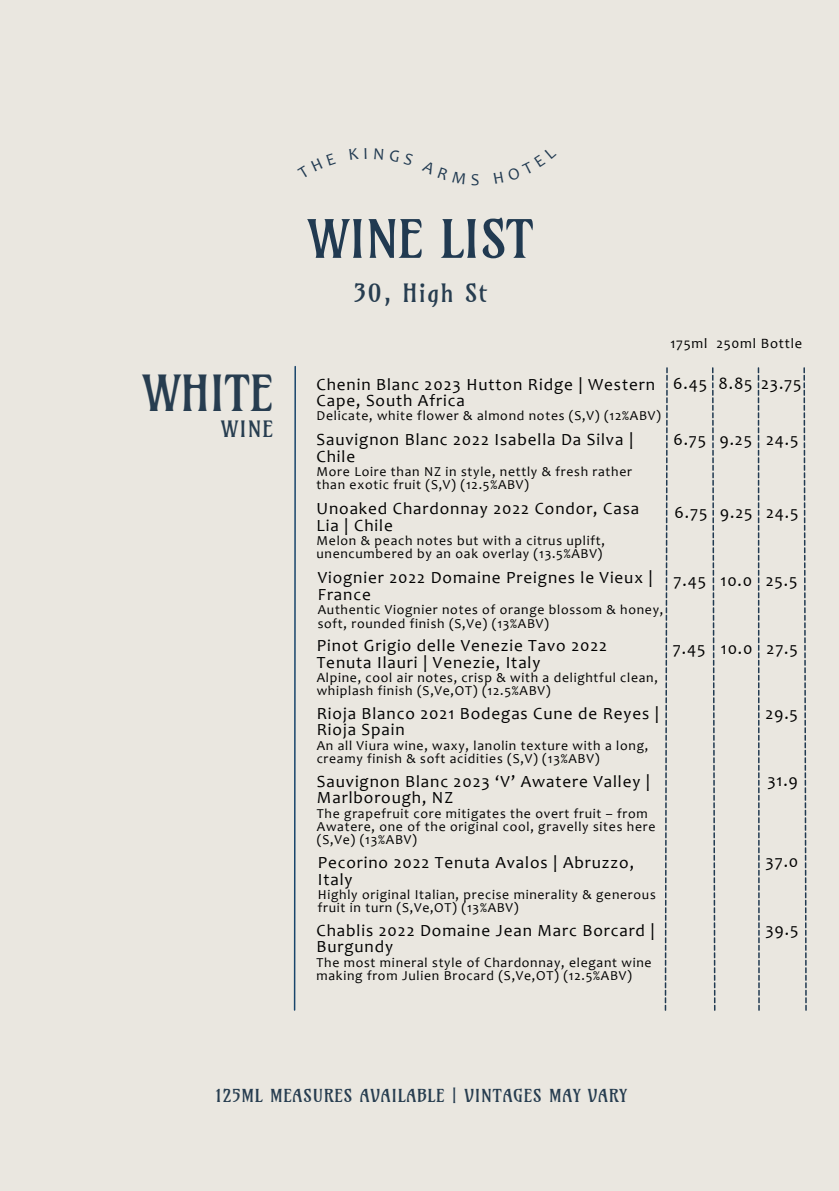
<style>
.page{position:relative;width:839px;height:1191px;background:#fff}
.page>*{position:absolute;margin:0;border:0;box-sizing:border-box;transform-origin:0 0}
.t1{font:51.8px "Amarante";color:#213a51}
.t2{font:47.6px "Amarante";color:#273d50}
.t3{font:24.2px "Amarante";letter-spacing:.06em;color:#273d50}
.t4{font:21.6px "Amarante";color:#273d50}
.t5{font:17.2px "Amarante";letter-spacing:.055em;color:#273d50}
.t6{font:17px/16.4px "Candara";letter-spacing:.055em;color:#000}
.t7{font:14.4px "Candara";letter-spacing:.055em;color:#000}
.t8{font:13.8px/13.4px "Candara";letter-spacing:.055em;color:#000}
</style>
<div class="page">
<div style="left:0;top:0;width:838px;height:1191px;background:#eae7e0"></div>
<svg style="left:293px;top:365px;width:3px;height:646px"></svg>
<svg style="left:664px;top:367px;width:3px;height:644px"></svg>
<svg style="left:712px;top:367px;width:3px;height:644px"></svg>
<svg style="left:757px;top:367px;width:2px;height:644px"></svg>
<svg style="left:803px;top:367px;width:3px;height:644px"></svg>
<h6 class="t2" style="left:143px;top:364px;width:131px">WHITE</h6>
<h6 class="t4" style="left:221px;top:416px;width:53px">WINE</h6>
<h6 class="t1" style="left:308px;top:207px;width:227px">WINE LIST</h6>
<h6 class="t3" style="left:354px;top:278px;width:135px">30, High St</h6>
<p class="t7" style="left:670px;top:334px;width:133px">175ml 250ml Bottle</p>
<h6 class="t6" style="left:316px;top:377px;width:340px">Chenin Blanc 2023 Hutton Ridge | Western<br>Cape, South Africa</h6>
<h6 class="t8" style="left:316px;top:409px;width:346px">Delicate, white flower &amp; almond notes (S,V) (12%ABV)</h6>
<h6 class="t6" style="left:316px;top:431px;width:318px">Sauvignon Blanc 2022 Isabella Da Silva |<br>Chile</h6>
<h6 class="t8" style="left:316px;top:465px;width:317px">More Loire than NZ in style, nettly &amp; fresh rather than exotic fruit (S,V) (12.5%ABV)</h6>
<h6 class="t6" style="left:316px;top:500px;width:324px">Unoaked Chardonnay 2022 Condor, Casa<br>Lia | Chile</h6>
<h6 class="t8" style="left:316px;top:534px;width:290px">Melon &amp; peach notes but with a citrus uplift, unencumbered by an oak overlay (13.5%ABV)</h6>
<h6 class="t6" style="left:318px;top:569px;width:336px">Viognier 2022 Domaine Preignes le Vieux |<br>France</h6>
<h6 class="t8" style="left:318px;top:603px;width:347px">Authentic Viognier notes of orange blossom &amp; honey, soft, rounded finish (S,Ve) (13%ABV)</h6>
<h6 class="t6" style="left:317px;top:637px;width:292px">Pinot Grigio delle Venezie Tavo 2022<br>Tenuta Ilauri | Venezie, Italy</h6>
<h6 class="t8" style="left:317px;top:671px;width:343px">Alpine, cool air notes, crisp &amp; with a delightful clean, whiplash finish (S,Ve,OT) (12.5%ABV)</h6>
<h6 class="t6" style="left:317px;top:705px;width:344px">Rioja Blanco 2021 Bodegas Cune de Reyes |<br>Rioja Spain</h6>
<h6 class="t8" style="left:317px;top:738px;width:333px">An all Viura wine, waxy, lanolin texture with a long, creamy finish &amp; soft acidities (S,V) (13%ABV)</h6>
<h6 class="t6" style="left:317px;top:773px;width:335px">Sauvignon Blanc 2023 ‘V’ Awatere Valley |<br>Marlborough, NZ</h6>
<h6 class="t8" style="left:317px;top:806px;width:340px">The grapefruit core mitigates the overt fruit – from<br>Awatere, one of the original cool, gravelly sites here (S,Ve) (13%ABV)</h6>
<p class="t6" style="left:318px;top:854px;width:318px">Pecorino 2022 Tenuta Avalos | Abruzzo,<br>Italy</p>
<p class="t8" style="left:318px;top:887px;width:339px">Highly original Italian, precise minerality &amp; generous fruit in turn (S,Ve,OT) (13%ABV)</p>
<p class="t6" style="left:316px;top:922px;width:340px">Chablis 2022 Domaine Jean Marc Borcard |<br>Burgundy</p>
<p class="t8" style="left:316px;top:955px;width:336px">The most mineral style of Chardonnay, elegant wine making from Julien Brocard (S,Ve,OT) (12.5%ABV)</p>
<h6 class="t6" style="left:673px;top:375px;width:35px">6.45</h6>
<h6 class="t6" style="left:718px;top:375px;width:36px">8.85</h6>
<p class="t6" style="left:761px;top:375px;width:42px">23.75</p>
<h6 class="t6" style="left:673px;top:431px;width:34px">6.75</h6>
<h5 class="t6" style="left:719px;top:431px;width:34px">9.25</h5>
<p class="t6" style="left:766px;top:431px;width:34px">24.5</p>
<h6 class="t6" style="left:674px;top:504px;width:34px">6.75</h6>
<p class="t6" style="left:720px;top:504px;width:34px">9.25</p>
<p class="t6" style="left:766px;top:504px;width:34px">24.5</p>
<h6 class="t6" style="left:673px;top:572px;width:34px">7.45</h6>
<p class="t6" style="left:720px;top:572px;width:33px">10.0</p>
<p class="t6" style="left:765px;top:572px;width:33px">25.5</p>
<p class="t6" style="left:672px;top:640px;width:81px">7.45 10.0</p>
<p class="t6" style="left:766px;top:640px;width:33px">27.5</p>
<p class="t6" style="left:765px;top:705px;width:34px">29.5</p>
<p class="t6" style="left:767px;top:772px;width:32px">31.9</p>
<p class="t6" style="left:765px;top:853px;width:34px">37.0</p>
<p class="t6" style="left:765px;top:921px;width:35px">39.5</p>
<p class="t5" style="left:216px;top:1085px;width:412px">125ML MEASURES AVAILABLE | VINTAGES MAY VARY</p>
</div>
